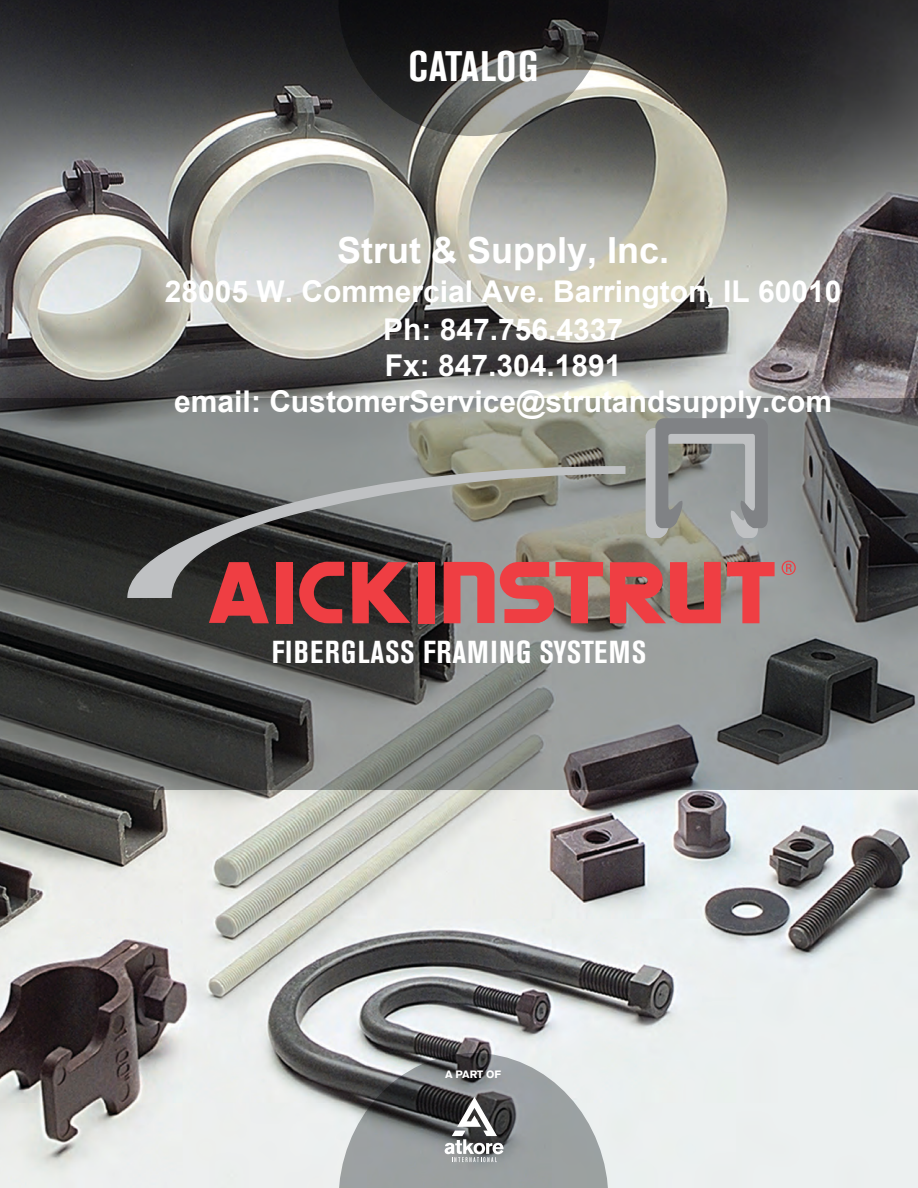
<style>
.page{position:relative;width:918px;height:1188px;background:#fff}
.page>*{position:absolute;margin:0;border:0;box-sizing:border-box;transform-origin:0 0}
.t1{font:700 condensed 42.3px "Akzidenz Grotesk BE";letter-spacing:.015em;color:#fff}
.t2{font:700 36px "Arial";color:#fff}
.t3{font:700 condensed 31.5px "Akzidenz Grotesk BE";letter-spacing:.035em;color:#fff}
.t4{font:700 30px/36.8px "Arial";color:#fff;text-align:center}
.t5{font:900 10.5px "Akzidenz Grotesk";letter-spacing:-.01em;color:#fff}
</style>
<div class="page">
<img style="left:0;top:0;width:918px;height:1188px">
<svg style="left:0;top:398px;width:918px;height:392px;background:#666866"></svg>
<svg style="left:339px;top:0;width:270px;height:136px;background:#3f3e3e"></svg>
<svg style="left:339px;top:1053px;width:270px;height:135px;background:#919495"></svg>
<svg style="left:646px;top:418px;width:122px;height:120px;background:#949796"></svg>
<svg style="left:209px;top:598px;width:60px;height:25px"></svg>
<div style="left:276px;top:562px;width:17px;height:61px;background:#ef3e43"></div>
<svg style="left:299px;top:598px;width:45px;height:25px"></svg>
<svg style="left:352px;top:598px;width:58px;height:25px"></svg>
<div style="left:418px;top:562px;width:17px;height:61px;background:#ef3e43"></div>
<svg style="left:727px;top:562px;width:48px;height:61px;background:#c36c6f"></svg>
<svg style="left:610px;top:562px;width:111px;height:61px;background:#ca5253"></svg>
<svg style="left:782px;top:561px;width:14px;height:14px"></svg>
<svg style="left:127px;top:466px;width:499px;height:132px;background:#756764"></svg>
<svg style="left:444px;top:562px;width:159px;height:61px;background:#c95d5d"></svg>
<p class="t1" style="left:409px;top:42px;width:131px">CATALOG</p>
<p class="t2" style="left:337px;top:227px;width:334px">Strut &amp; Supply, Inc.</p>
<p class="t4" style="left:165px;top:274px;width:678px">28005 W. Commercial Ave. Barrington, IL 60010<br>Ph: 847.756.4337<br>Fx: 847.304.1891<br>email: CustomerService@strutandsupply.com</p>
<p class="t3" style="left:272px;top:634px;width:376px">FIBERGLASS FRAMING SYSTEMS</p>
<p class="t5" style="left:445px;top:1068px;width:58px">A PART OF</p>
</div>
